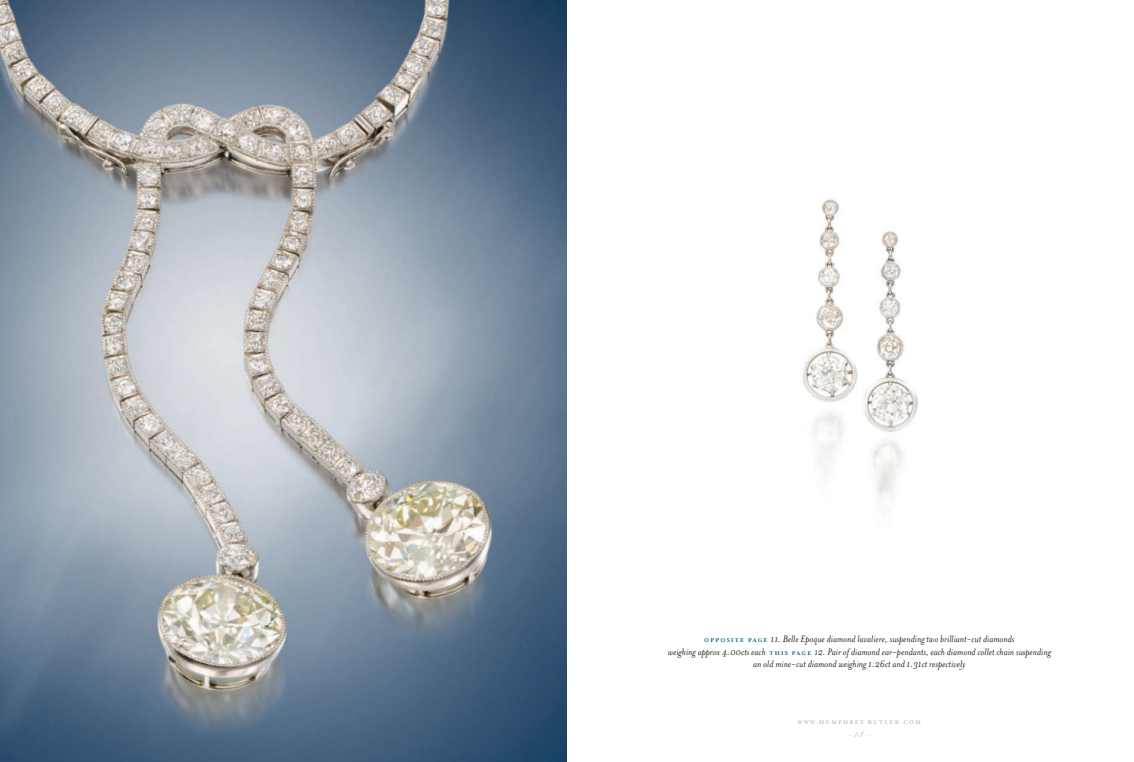
<style>
.page{position:relative;width:1134px;height:762px;background:#fff}
.page>*{position:absolute;margin:0;border:0;box-sizing:border-box;transform-origin:0 0}
.t1{font:italic 10.62px/12.8px "Mrs Eaves";color:#231f20;text-align:center}
.t2{font:10px "Snell Roundhand Script";color:#adaeb2}
.t3{font:700 6.25px "Mrs Eaves";letter-spacing:.2em;color:#bcbdc0}
.s1{font-weight:700;font-style:normal;font-size:6.25px;color:#005576}
.s2{font-size:10px}
.s3{font-family:"Mrs Eaves";font-weight:700;font-size:7.5px;color:#c7c8ca}
</style>
<div class="page">
<img style="left:0;top:0;width:567px;height:762px">
<img style="left:802px;top:199px;width:116px;height:299px">
<p class="t1" style="left:668px;top:632px;width:385px"><span class="s1">O P P O S I T E PA G E</span> 11. Belle Epoque diamond lavaliere, suspending two brilliant-cut diamonds<br>weighing approx 4.00cts each <span class="s1">T H I S PA G E</span> <span class="s2">1</span>2. Pair of diamond ear-pendants, each diamond collet chain suspending an old mine-cut diamond weighing 1.26ct and 1.31ct respectively</p>
<p class="t3" style="left:798px;top:719px;width:124px">WWW.HUMPHREY BUTLER.COM</p>
<p class="t2" style="left:848px;top:728px;width:24px"><span class="s3">-</span> 13 -</p>
</div>
